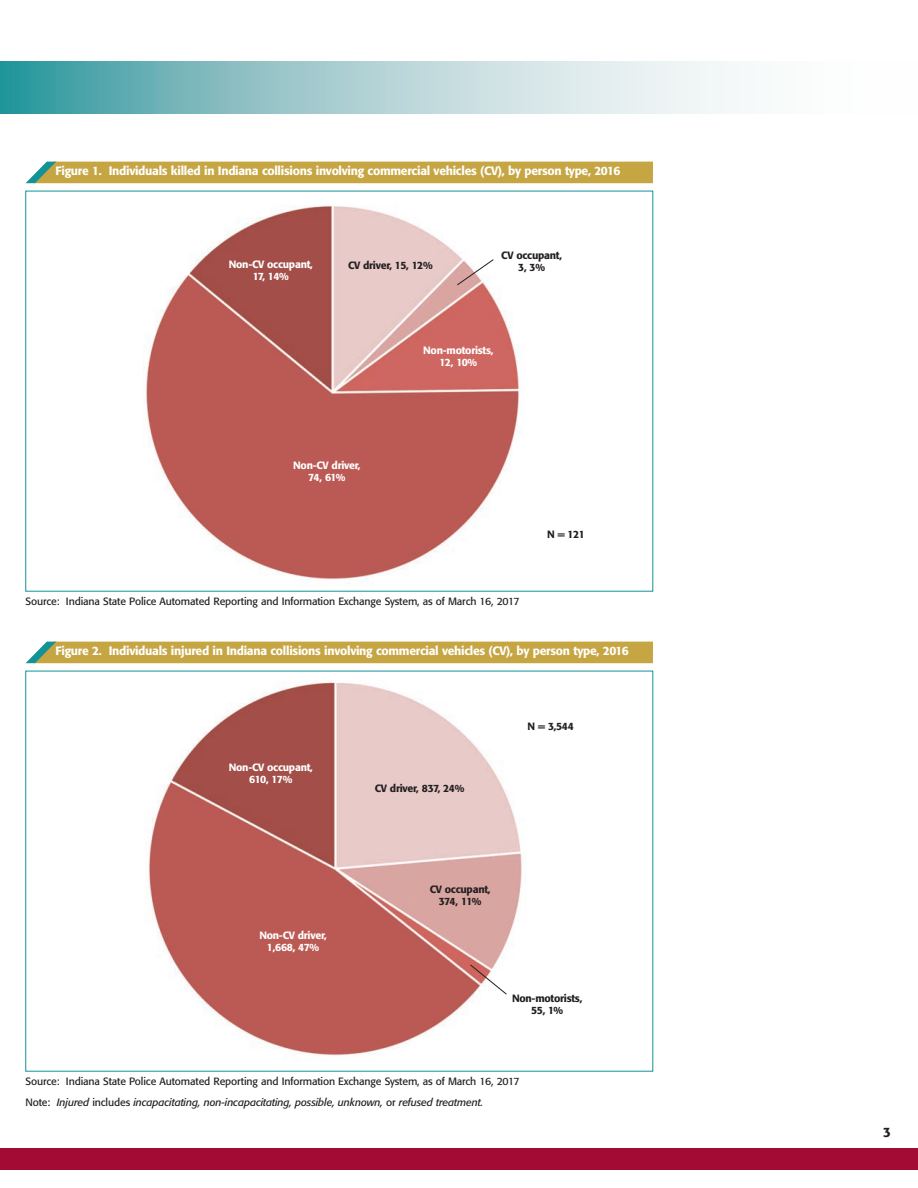
<style>
.page{position:relative;width:918px;height:1188px;background:#fff}
.page>*{position:absolute;margin:0;border:0;box-sizing:border-box;transform-origin:0 0}
.t1{font:500 13.5px "Formata";color:#231f20}
.t2{font:500 12px "Formata";letter-spacing:-.025em;color:#fff}
.t3{font:10.5px/20.2px "Formata";letter-spacing:-.01em;color:#231f20}
.t4{font:500 10.5px/12px "Formata";letter-spacing:-.025em;color:#fff;text-align:center}
.t5{font:500 10.5px/12px "Formata";letter-spacing:-.025em;color:#231f20;text-align:center}
.s1{font-style:italic}
</style>
<div class="page">
<svg style="left:0;top:61px;width:732px;height:53px;background:#a4cdd0"></svg>
<div style="left:0;top:1148px;width:918px;height:22px;background:#a30a34"></div>
<img style="left:146px;top:205px;width:373px;height:379px">
<div style="left:26px;top:162px;width:627px;height:21px;background:#c6a543"></div>
<img style="left:149px;top:681px;width:373px;height:375px">
<div style="left:26px;top:642px;width:627px;height:21px;background:#c6a543"></div>
<svg style="left:457px;top:259px;width:37px;height:26px"></svg>
<svg style="left:470px;top:964px;width:37px;height:31px"></svg>
<p class="t2" style="left:55px;top:166px;width:566px">Figure 1. Individuals killed in Indiana collisions involving commercial vehicles (CV), by person type, 2016</p>
<p class="t4" style="left:229px;top:259px;width:86px">Non-CV occupant,<br>17, 14%</p>
<p class="t5" style="left:348px;top:261px;width:86px">CV driver, 15, 12%</p>
<p class="t5" style="left:501px;top:250px;width:62px">CV occupant,<br>3, 3%</p>
<p class="t4" style="left:423px;top:345px;width:72px">Non-motorists,<br>12, 10%</p>
<p class="t4" style="left:293px;top:460px;width:69px">Non-CV driver,<br>74, 61%</p>
<p class="t3" style="left:26px;top:592px;width:496px">Source: Indiana State Police Automated Reporting and Information Exchange System, as of March 16, 2017</p>
<p class="t5" style="left:547px;top:529px;width:39px">N = 121</p>
<p class="t2" style="left:55px;top:646px;width:575px">Figure 2. Individuals injured in Indiana collisions involving commercial vehicles (CV), by person type, 2016</p>
<p class="t4" style="left:229px;top:762px;width:86px">Non-CV occupant,<br>610, 17%</p>
<p class="t4" style="left:259px;top:930px;width:69px">Non-CV driver,<br>1,668, 47%</p>
<p class="t5" style="left:375px;top:783px;width:91px">CV driver, 837, 24%</p>
<p class="t5" style="left:528px;top:721px;width:48px">N = 3,544</p>
<p class="t5" style="left:430px;top:884px;width:62px">CV occupant,<br>374, 11%</p>
<p class="t5" style="left:512px;top:994px;width:72px">Non-motorists,<br>55, 1%</p>
<p class="t3" style="left:26px;top:1072px;width:496px">Source: Indiana State Police Automated Reporting and Information Exchange System, as of March 16, 2017<br>Note: <span class="s1">Injured</span> includes <span class="s1">incapacitating, non-incapacitating, possible, unknown,</span> or <span class="s1">refused treatment.</span></p>
<p class="t1" style="left:883px;top:1127px;width:9px">3</p>
</div>
